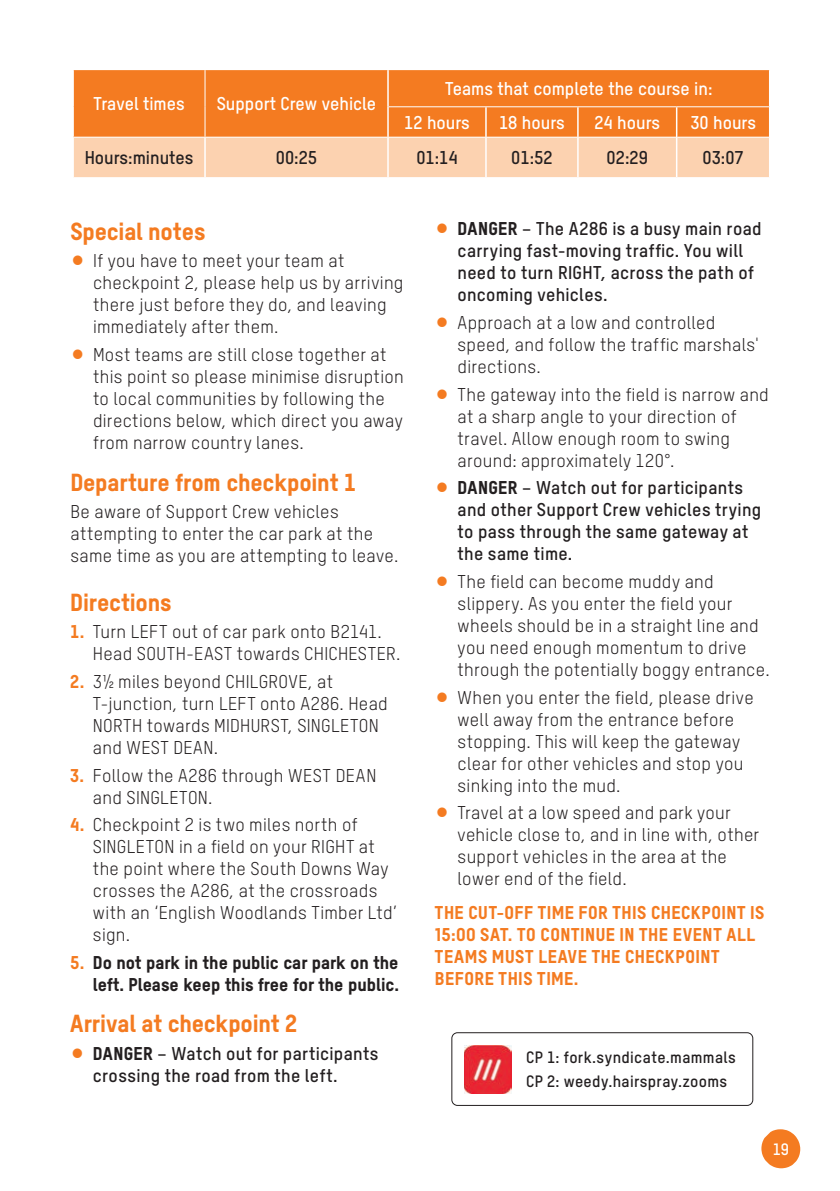
<style>
.page{position:relative;width:840px;height:1191px;background:#fff}
.page>*{position:absolute;margin:0;border:0;box-sizing:border-box;transform-origin:0 0}
.t1{font:24px "T Star Heavy";letter-spacing:-.01em;color:#f47b21}
.t2{font:18px/22px "T Star Pro Regular";letter-spacing:.02em;color:#231f20}
.t3{font:18px/22px "T Star Pro Bold";letter-spacing:.015em;color:#231f20}
.t4{font:18px/22px "T Star Pro Heavy";letter-spacing:.03em;color:#f47b21}
.t5{font:18px/33.8px "T Star Pro Bold";color:#fff}
.t6{font:18px/22px "T Star Pro Heavy";color:#231f20;text-align:right}
.t7{font:16px/24px "T Star Pro Bold";letter-spacing:.025em;color:#231f20}
.t8{font:16px "T Star Pro Bold";color:#fff}
.s1{font-family:"T Star Pro Heavy";color:#f47b21}
.s2{color:#f47b21}
.s3{font-family:"T Star Pro Heavy"}
</style>
<div class="page">
<div style="left:74px;top:70px;width:694px;height:67px;background:#f47b21"></div>
<div style="left:74px;top:138px;width:694px;height:39px;background:#fcd2b0"></div>
<hr style="left:388px;top:106px;width:97px;height:1px;background:#fff">
<hr style="left:485px;top:106px;width:92px;height:1px;background:#fff">
<hr style="left:577px;top:106px;width:99px;height:1px;background:#fff">
<hr style="left:676px;top:106px;width:92px;height:1px;background:#fff">
<hr style="left:387px;top:70px;width:1px;height:37px;background:#fff">
<hr style="left:387px;top:107px;width:1px;height:30px;background:#fff">
<hr style="left:485px;top:107px;width:1px;height:30px;background:#fff">
<hr style="left:577px;top:107px;width:1px;height:30px;background:#fff">
<hr style="left:675px;top:107px;width:2px;height:30px;background:#fff">
<hr style="left:387px;top:137px;width:1px;height:40px;background:#fff">
<hr style="left:485px;top:137px;width:1px;height:40px;background:#fff">
<hr style="left:577px;top:137px;width:1px;height:40px;background:#fff">
<hr style="left:675px;top:137px;width:2px;height:40px;background:#fff">
<hr style="left:204px;top:70px;width:1px;height:37px;background:#fff">
<hr style="left:204px;top:107px;width:1px;height:30px;background:#fff">
<hr style="left:204px;top:138px;width:2px;height:39px;background:#fff">
<div style="left:451px;top:1032px;width:301px;height:74px;border:1px solid #231f20;border-radius:6px"></div>
<img style="left:464px;top:1045px;width:47px;height:48px">
<svg style="left:761px;top:1129px;width:38px;height:39px"></svg>
<p class="t5" style="left:94px;top:85px;width:93px">Travel times</p>
<p class="t5" style="left:216px;top:85px;width:161px">Support Crew vehicle</p>
<p class="t5" style="left:404px;top:70px;width:310px;text-indent:41px">Teams that complete the course in:<br>12 hours</p>
<p class="t5" style="left:499px;top:104px;width:67px">18 hours</p>
<p class="t5" style="left:594px;top:104px;width:67px">24 hours</p>
<p class="t5" style="left:690px;top:104px;width:67px">30 hours</p>
<p class="t3" style="left:85px;top:145px;width:110px">Hours:minutes</p>
<p class="t3" style="left:276px;top:145px;width:43px">00:25</p>
<p class="t3" style="left:416px;top:145px;width:43px">01:14</p>
<p class="t3" style="left:511px;top:145px;width:43px">01:52</p>
<p class="t3" style="left:606px;top:145px;width:43px">02:29</p>
<p class="t3" style="left:702px;top:145px;width:43px">03:07</p>
<h1 class="t1" style="left:70px;top:216px;width:136px">Special notes</h1>
<p class="t2" style="left:93px;top:249px;width:312px">If you have to meet your team at checkpoint 2, please help us by arriving there just before they do, and leaving immediately after them.</p>
<p class="t2" style="left:93px;top:342px;width:312px">Most teams are still close together at this point so please minimise disruption to local communities by following the directions below, which direct you away from narrow country lanes.</p>
<h1 class="t1" style="left:70px;top:467px;width:287px">Departure from checkpoint 1</h1>
<p class="t2" style="left:70px;top:499px;width:329px">Be aware of Support Crew vehicles attempting to enter the car park at the same time as you are attempting to leave.</p>
<h1 class="t1" style="left:70px;top:587px;width:103px">Directions</h1>
<p class="t2" style="left:93px;top:619px;width:309px;text-indent:-23px"><span class="s1">1.</span> Turn LEFT out of car park onto B2141.<br>Head SOUTH-EAST towards CHICHESTER.</p>
<p class="t2" style="left:93px;top:669px;width:296px;text-indent:-23px"><span class="s1">2.</span> 3½ miles beyond CHILGROVE, at<br>T-junction, turn LEFT onto A286. Head<br>NORTH towards MIDHURST, SINGLETON and WEST DEAN.</p>
<p class="t2" style="left:93px;top:763px;width:285px;text-indent:-23px"><span class="s1">3.</span> Follow the A286 through WEST DEAN and SINGLETON.</p>
<p class="t2" style="left:93px;top:812px;width:305px;text-indent:-23px"><span class="s1">4.</span> Checkpoint 2 is two miles north of<br>SINGLETON in a field on your RIGHT at the point where the South Downs Way crosses the A286, at the crossroads with an ‘English Woodlands Timber Ltd’ sign.</p>
<p class="t6" style="left:70px;top:950px;width:330px"><span class="s2">5.</span> Do not park in the public car park on the left. Please keep this free for the public.</p>
<h1 class="t1" style="left:70px;top:1008px;width:228px">Arrival at checkpoint 2</h1>
<p class="t3" style="left:93px;top:1041px;width:287px"><span class="s3">DANGER</span> – Watch out for participants crossing the road from the left.</p>
<p class="t3" style="left:457px;top:216px;width:305px"><span class="s3">DANGER</span> – The A286 is a busy main road carrying fast-moving traffic. You will need to turn RIGHT, across the path of oncoming vehicles.</p>
<p class="t2" style="left:457px;top:310px;width:303px">Approach at a low and controlled speed, and follow the traffic marshals' directions.</p>
<p class="t2" style="left:457px;top:382px;width:312px">The gateway into the field is narrow and at a sharp angle to your direction of travel. Allow enough room to swing around: approximately 120°.</p>
<p class="t3" style="left:457px;top:475px;width:305px"><span class="s3">DANGER</span> – Watch out for participants and other Support Crew vehicles trying to pass through the same gateway at the same time.</p>
<p class="t2" style="left:457px;top:569px;width:313px">The field can become muddy and slippery. As you enter the field your wheels should be in a straight line and you need enough momentum to drive through the potentially boggy entrance.</p>
<p class="t2" style="left:457px;top:685px;width:297px">When you enter the field, please drive well away from the entrance before stopping. This will keep the gateway clear for other vehicles and stop you sinking into the mud.</p>
<p class="t2" style="left:457px;top:800px;width:303px">Travel at a low speed and park your vehicle close to, and in line with, other support vehicles in the area at the lower end of the field.</p>
<p class="t4" style="left:434px;top:899px;width:331px">THE CUT-OFF TIME FOR THIS CHECKPOINT IS<br>15:00 SAT. TO CONTINUE IN THE EVENT ALL<br>TEAMS MUST LEAVE THE CHECKPOINT<br>BEFORE THIS TIME.</p>
<p class="t7" style="left:526px;top:1044px;width:211px">CP 1: fork.syndicate.mammals<br>CP 2: weedy.hairspray.zooms</p>
<p class="t8" style="left:772px;top:1137px;width:18px">19</p>
</div>
